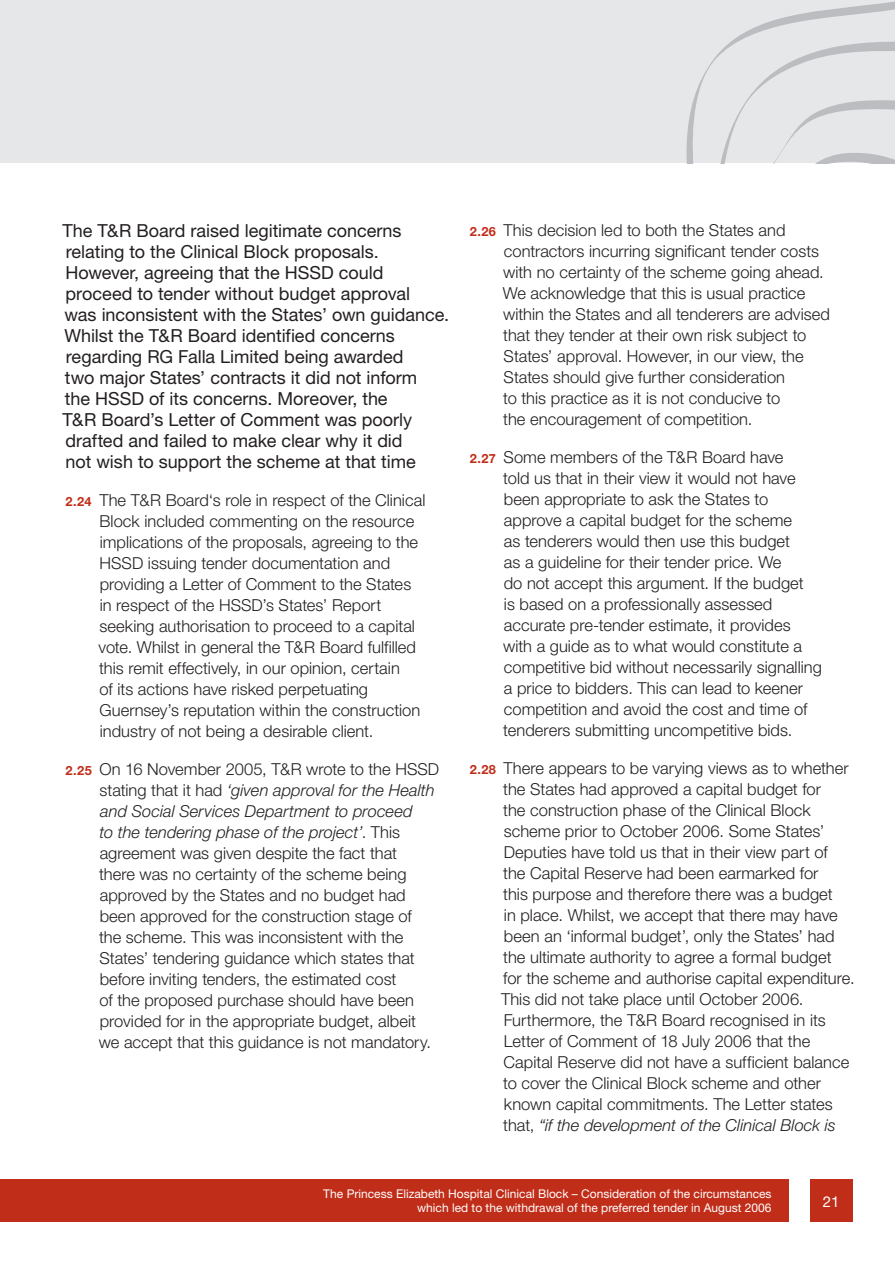
<style>
.page{position:relative;width:895px;height:1264px;background:#fff}
.page>*{position:absolute;margin:0;border:0;box-sizing:border-box;transform-origin:0 0}
.t1{font:18px/21px "Helvetica Neue";color:#231f20}
.t2{font:300 16.5px/21px "Helvetica Neue";color:#231f20}
.t3{font:15px "Helvetica Neue";color:#fff}
.t4{font:12px/14.4px "Helvetica Neue";color:#fff;text-align:right}
.s1{font-weight:700;font-size:12.75px;color:#c02d19}
.s2{font-style:italic}
</style>
<div class="page">
<hr style="left:0;top:0;width:2px;height:163px;background:#e6e7e9">
<hr style="left:0;top:1179px;width:2px;height:43px;background:#c02d19">
<div style="left:2px;top:0;width:892px;height:163px;background:#e6e7e9"></div>
<div style="left:809px;top:1179px;width:43px;height:43px;background:#c02d19"></div>
<div style="left:2px;top:1179px;width:786px;height:43px;background:#c02d19"></div>
<svg style="left:686px;top:0;width:209px;height:163px"></svg>
<p class="t1" style="left:62px;top:220px;width:388px">The T&amp;R Board raised legitimate concerns relating to the Clinical Block proposals.<br>However, agreeing that the HSSD could proceed to tender without budget approval<br>was inconsistent with the States’ own guidance.<br>Whilst the T&amp;R Board identified concerns regarding RG Falla Limited being awarded<br>two major States’ contracts it did not inform<br>the HSSD of its concerns. Moreover, the<br>T&amp;R Board’s Letter of Comment was poorly drafted and failed to make clear why it did<br>not wish to support the scheme at that time</p>
<p class="t2" style="left:99px;top:489px;width:328px;text-indent:-33px"><span class="s1">2.24</span> The T&amp;R Board‘s role in respect of the Clinical Block included commenting on the resource implications of the proposals, agreeing to the HSSD issuing tender documentation and providing a Letter of Comment to the States in respect of the HSSD’s States’ Report seeking authorisation to proceed to a capital vote. Whilst in general the T&amp;R Board fulfilled this remit effectively, in our opinion, certain<br>of its actions have risked perpetuating Guernsey’s reputation within the construction industry of not being a desirable client.</p>
<p class="t2" style="left:99px;top:758px;width:342px;text-indent:-33px"><span class="s1">2.25</span> On 16 November 2005, T&amp;R wrote to the HSSD stating that it had <span class="s2">‘given approval for the Health and Social Services Department to proceed<br>to the tendering phase of the project’</span>. This agreement was given despite the fact that<br>there was no certainty of the scheme being approved by the States and no budget had been approved for the construction stage of<br>the scheme. This was inconsistent with the States’ tendering guidance which states that before inviting tenders, the estimated cost<br>of the proposed purchase should have been provided for in the appropriate budget, albeit we accept that this guidance is not mandatory.</p>
<p class="t2" style="left:502px;top:219px;width:328px;text-indent:-33px"><span class="s1">2.26</span> This decision led to both the States and contractors incurring significant tender costs with no certainty of the scheme going ahead.<br>We acknowledge that this is usual practice within the States and all tenderers are advised that they tender at their own risk subject to States’ approval. However, in our view, the States should give further consideration<br>to this practice as it is not conducive to<br>the encouragement of competition.</p>
<p class="t2" style="left:503px;top:446px;width:320px;text-indent:-33px"><span class="s1">2.27</span> Some members of the T&amp;R Board have<br>told us that in their view it would not have been appropriate to ask the States to approve a capital budget for the scheme<br>as tenderers would then use this budget<br>as a guideline for their tender price. We<br>do not accept this argument. If the budget<br>is based on a professionally assessed accurate pre-tender estimate, it provides with a guide as to what would constitute a competitive bid without necessarily signalling a price to bidders. This can lead to keener competition and avoid the cost and time of tenderers submitting uncompetitive bids.</p>
<p class="t2" style="left:501px;top:757px;width:355px;text-indent:-31px"><span class="s1">2.28</span> There appears to be varying views as to whether the States had approved a capital budget for<br>the construction phase of the Clinical Block scheme prior to October 2006. Some States’ Deputies have told us that in their view part of<br>the Capital Reserve had been earmarked for<br>this purpose and therefore there was a budget<br>in place. Whilst, we accept that there may have been an ‘informal budget’, only the States’ had the ultimate authority to agree a formal budget<br>for the scheme and authorise capital expenditure.<br>This did not take place until October 2006.<br>Furthermore, the T&amp;R Board recognised in its Letter of Comment of 18 July 2006 that the Capital Reserve did not have a sufficient balance to cover the Clinical Block scheme and other known capital commitments. The Letter states that, <span class="s2">“if the development of the Clinical Block is</span></p>
<p class="t4" style="left:323px;top:1186px;width:450px">The Princess Elizabeth Hospital Clinical Block – Consideration of the circumstances which led to the withdrawal of the preferred tender in August 2006</p>
<p class="t3" style="left:822px;top:1192px;width:18px">21</p>
</div>
